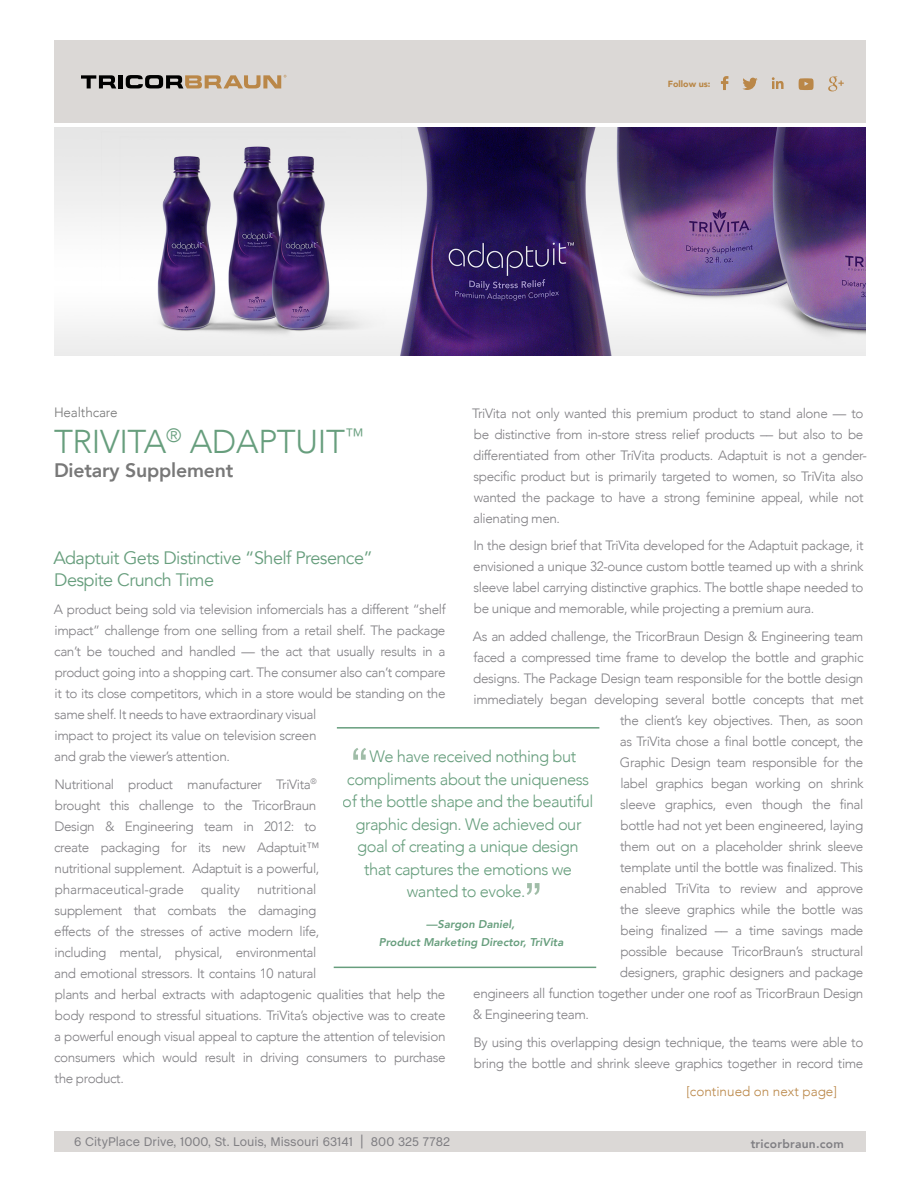
<style>
.page{position:relative;width:918px;height:1188px;background:#fff}
.page>*{position:absolute;margin:0;border:0;box-sizing:border-box;transform-origin:0 0}
.t1{font:50.7px "Arial";color:#a0bda8}
.t2{font:300 33px "Avenir";letter-spacing:-.01em;color:#679e7d}
.t3{font:800 19.5px "Avenir";letter-spacing:-.01em;color:#787878}
.t4{font:18px/22.5px "Avenir";letter-spacing:-.03em;color:#679e7d}
.t5{font:300 16.5px/22.5px "Avenir";letter-spacing:-.03em;color:#679e7d;text-align:center}
.t6{font:300 13.5px/21px "Avenir";letter-spacing:-.03em;color:#807f83}
.t7{font:300 13.5px "Avenir";color:#ba8748}
.t8{font:300 13.5px "Avenir";letter-spacing:-.01em;color:#787878}
.t9{font:300 13.5px "Avenir";letter-spacing:-.01em;color:#807f83}
.t10{font:12.75px "Chalet";color:#807f83}
.t11{font:800 12px "Avenir";letter-spacing:.02em;color:#807f83}
.t12{font:italic 800 11.25px/18.3px "Avenir";color:#679e7d;text-align:center}
.t13{font:900 8.85px "Avenir";color:#b98747}
.s1{font-size:15.3px}
</style>
<div class="page">
<div style="left:54px;top:1132px;width:811px;height:20px;background:#dbd8d6"></div>
<div style="left:54px;top:40px;width:811px;height:83px;background:#dbd8d6"></div>
<hr style="left:119px;top:75px;width:4px;height:13px;background:#000">
<svg style="left:81px;top:75px;width:35px;height:13px"></svg>
<svg style="left:126px;top:75px;width:160px;height:13px"></svg>
<svg style="left:772px;top:77px;width:12px;height:12px"></svg>
<svg style="left:742px;top:78px;width:16px;height:12px"></svg>
<svg style="left:828px;top:76px;width:16px;height:15px"></svg>
<svg style="left:799px;top:78px;width:15px;height:12px"></svg>
<svg style="left:721px;top:76px;width:7px;height:14px"></svg>
<img style="left:54px;top:127px;width:811px;height:228px">
<hr style="left:337px;top:727px;width:262px;height:2px;background:#679e7d">
<hr style="left:334px;top:967px;width:262px;height:1px;background:#679e7d">
<p class="t13" style="left:668px;top:77px;width:44px">Follow us:</p>
<p class="t8" style="left:54px;top:405px;width:65px">Healthcare</p>
<h2 class="t2" style="left:54px;top:423px;width:311px">TRIVITA<sup>®</sup> ADAPTUIT<sup>™</sup></h2>
<h3 class="t3" style="left:54px;top:455px;width:181px">Dietary Supplement</h3>
<p class="t6" style="left:472px;top:402px;width:397px">TriVita not only wanted this premium product to stand alone — to be distinctive from in-store stress relief products –– but also to be differentiated from other TriVita products. Adaptuit is not a gender&shy;specific product but is primarily targeted to women, so TriVita also wanted the package to have a strong feminine appeal, while not alienating men.</p>
<p class="t6" style="left:473px;top:535px;width:392px;text-align:justify">In the design brief that TriVita developed for the Adaptuit package, it envisioned a unique 32-ounce custom bottle teamed up with a shrink sleeve label carrying distinctive graphics. The bottle shape needed to be unique and memorable, while projecting a premium aura.</p>
<p class="t6" style="left:473px;top:626px;width:392px">As an added challenge, the TricorBraun Design &amp; Engineering team</p>
<p class="t6" style="left:474px;top:647px;width:391px">faced a compressed time frame to develop the bottle and graphic</p>
<p class="t6" style="left:473px;top:668px;width:392px">designs. The Package Design team responsible for the bottle design</p>
<p class="t6" style="left:474px;top:689px;width:392px">immediately began developing several bottle concepts that met</p>
<p class="t6" style="left:620px;top:710px;width:245px">the client’s key objectives. Then, as soon</p>
<p class="t6" style="left:620px;top:731px;width:245px">as TriVita chose a final bottle concept, the</p>
<p class="t6" style="left:620px;top:752px;width:245px">Graphic Design team responsible for the</p>
<p class="t6" style="left:620px;top:773px;width:245px">label graphics began working on shrink</p>
<p class="t6" style="left:620px;top:794px;width:245px">sleeve graphics, even though the final</p>
<p class="t6" style="left:621px;top:815px;width:244px">bottle had not yet been engineered, laying</p>
<p class="t6" style="left:620px;top:836px;width:245px">them out on a placeholder shrink sleeve</p>
<p class="t6" style="left:620px;top:857px;width:245px">template until the bottle was finalized. This</p>
<p class="t6" style="left:620px;top:878px;width:245px">enabled TriVita to review and approve</p>
<p class="t6" style="left:620px;top:899px;width:245px">the sleeve graphics while the bottle was</p>
<p class="t6" style="left:621px;top:920px;width:244px">being finalized –– a time savings made</p>
<p class="t6" style="left:620px;top:941px;width:245px">possible because TricorBraun’s structural</p>
<p class="t6" style="left:620px;top:962px;width:245px">designers, graphic designers and package</p>
<p class="t6" style="left:473px;top:983px;width:392px">engineers all function together under one roof as TricorBraun Design</p>
<p class="t6" style="left:473px;top:1004px;width:118px">&amp; Engineering team.</p>
<p class="t6" style="left:474px;top:1032px;width:391px">By using this overlapping design technique, the teams were able to bring the bottle and shrink sleeve graphics together in record time</p>
<h3 class="t4" style="left:53px;top:547px;width:321px">Adaptuit Gets Distinctive “Shelf Presence”<br>Despite Crunch Time</h3>
<p class="t6" style="left:54px;top:599px;width:393px">A product being sold via television infomercials has a different “shelf impact” challenge from one selling from a retail shelf. The package can’t be touched and handled — the act that usually results in a product going into a shopping cart. The consumer also can’t compare it to its close competitors, which in a store would be standing on the same shelf. It needs to have extraordinary visual<br>impact to project its value on television screen<br>and grab the viewer’s attention.</p>
<p class="t6" style="left:54px;top:774px;width:267px">Nutritional product manufacturer TriVita<sup>® </sup>brought this challenge to the TricorBraun Design &amp; Engineering team in 2012: to create packaging for its new Adaptuit™ nutritional supplement. Adaptuit is a powerful, pharmaceutical-grade</p>
<h1 class="t1" style="left:351px;top:734px;width:18px">“</h1>
<p class="t5" style="left:343px;top:745px;width:252px">We have received nothing but compliments about the uniqueness of the bottle shape and the beautiful graphic design. We achieved our goal of creating a unique design that captures the emotions we wanted to evoke.</p>
<h1 class="t1" style="left:525px;top:869px;width:18px">”</h1>
<p class="t12" style="left:379px;top:915px;width:186px">—Sargon Daniel,<br>Product Marketing Director, TriVita</p>
<p class="t6" style="left:54px;top:879px;width:393px;text-indent:203px">nutritional<br>supplement that combats the damaging<br>effects of the stresses of active modern life,<br>including mental, physical, environmental<br>and emotional stressors. It contains 10 natural<br>plants and herbal extracts with adaptogenic qualities that help the body respond to stressful situations. TriVita’s objective was to create a powerful enough visual appeal to capture the attention of television consumers which would result in driving consumers to purchase the product.</p>
<p class="t9" style="left:201px;top:881px;width:41px">quality</p>
<p class="t7" style="left:686px;top:1083px;width:152px">[continued on next page]</p>
<p class="t10" style="left:74px;top:1134px;width:377px">6 CityPlace Drive, 1000, St. Louis, Missouri 63141 <span class="s1">|</span> 800 325 7782</p>
<p class="t11" style="left:751px;top:1134px;width:95px">tricorbraun.com</p>
</div>
